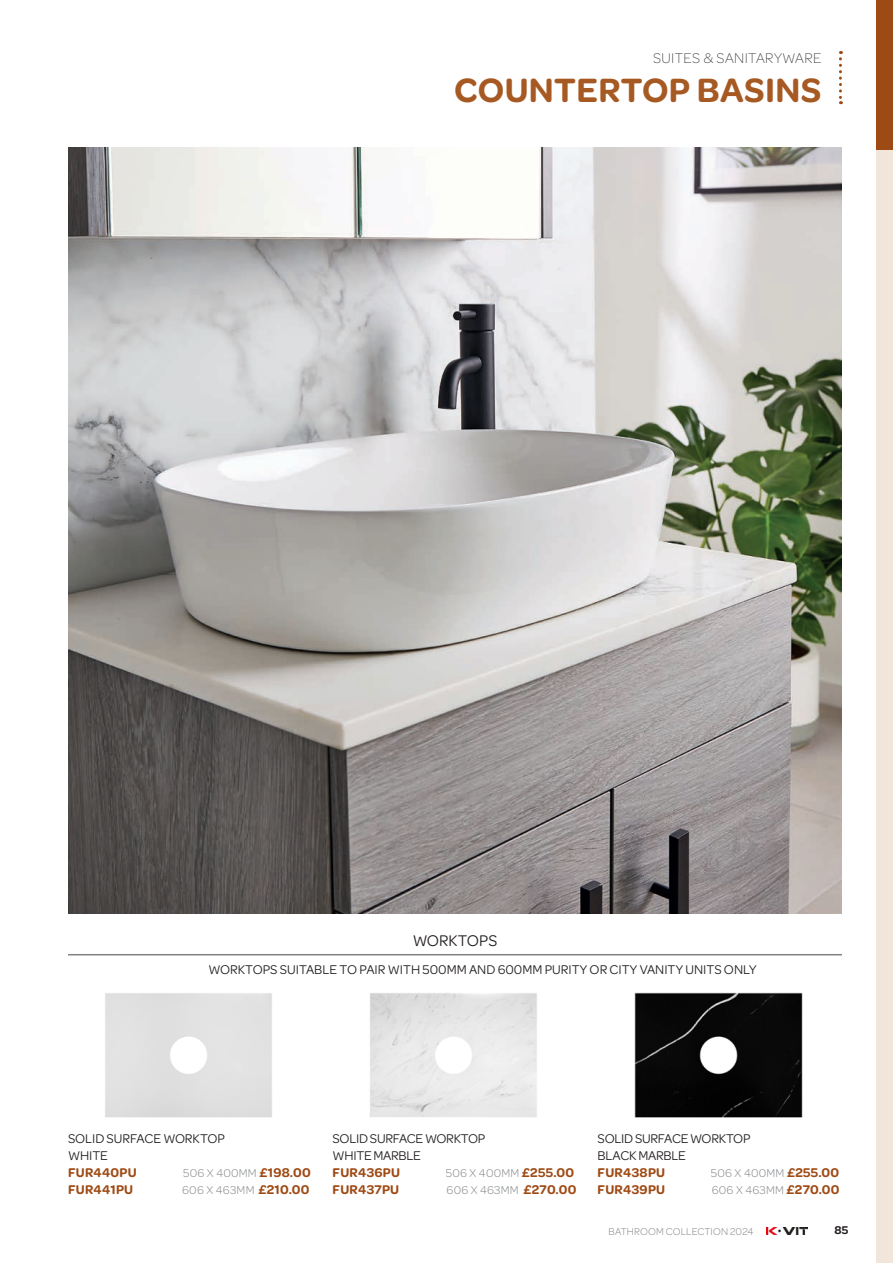
<style>
.page{position:relative;width:893px;height:1263px;background:#fff}
.page>*{position:absolute;margin:0;border:0;box-sizing:border-box;transform-origin:0 0}
.t1{font:600 36px "Omnes Pro";letter-spacing:.01em;color:#a75923}
.t2{font:16.5px "Omnes Pro";color:#231f20}
.t3{font:200 15px "Omnes Pro";letter-spacing:.025em;color:#231f20}
.t4{font:13.5px/17px "Omnes Pro";letter-spacing:-.01em;color:#231f20}
.t5{font:600 13.5px "Omnes Pro";letter-spacing:.02em;color:#9e4a14}
.t6{font:300 12px "Omnes Pro";letter-spacing:.02em;color:#808285}
.t7{font:600 12px "Omnes Pro";color:#231f20}
.t8{font:300 10.5px "Omnes Pro";letter-spacing:.015em;color:#808285}
.s1{font-weight:600;font-size:13.5px;color:#9e4a14}
</style>
<div class="page">
<div style="left:876px;top:0;width:17px;height:1263px;background:#f2e6da"></div>
<img style="left:766px;top:1227px;width:41px;height:8px">
<svg style="left:839px;top:51px;width:3px;height:53px"></svg>
<div style="left:876px;top:0;width:17px;height:150px;background:#9e4a14"></div>
<img style="left:68px;top:148px;width:774px;height:765px">
<img style="left:634px;top:992px;width:169px;height:126px">
<img style="left:370px;top:993px;width:167px;height:124px">
<img style="left:105px;top:993px;width:167px;height:125px">
<hr style="left:68px;top:954px;width:774px;height:1px;background:#808285">
<hr style="left:68px;top:955px;width:774px;height:1px;background:#808285">
<p class="t3" style="left:653px;top:48px;width:170px">SUITES &amp; SANITARYWARE</p>
<h1 class="t1" style="left:454px;top:64px;width:369px">COUNTERTOP BASINS</h1>
<p class="t2" style="left:413px;top:929px;width:86px">WORKTOPS</p>
<p class="t4" style="left:208px;top:960px;width:550px">WORKTOPS SUITABLE TO PAIR WITH 500MM AND 600MM PURITY OR CITY VANITY UNITS ONLY</p>
<p class="t4" style="left:68px;top:1129px;width:158px">SOLID SURFACE WORKTOP<br>WHITE</p>
<p class="t5" style="left:68px;top:1162px;width:70px">FUR440PU</p>
<p class="t6" style="left:183px;top:1165px;width:129px">506 X 400MM <span class="s1">£198.00</span></p>
<p class="t5" style="left:68px;top:1179px;width:67px">FUR441PU</p>
<p class="t6" style="left:182px;top:1182px;width:129px">606 X 463MM <span class="s1">£210.00</span></p>
<p class="t4" style="left:333px;top:1129px;width:154px">SOLID SURFACE WORKTOP<br>WHITE MARBLE</p>
<p class="t5" style="left:333px;top:1162px;width:69px">FUR436PU</p>
<p class="t6" style="left:446px;top:1165px;width:130px">506 X 400MM <span class="s1">£255.00</span></p>
<p class="t5" style="left:333px;top:1179px;width:68px">FUR437PU</p>
<p class="t6" style="left:447px;top:1182px;width:131px">606 X 463MM <span class="s1">£270.00</span></p>
<p class="t4" style="left:598px;top:1129px;width:154px">SOLID SURFACE WORKTOP<br>BLACK MARBLE</p>
<p class="t5" style="left:598px;top:1162px;width:69px">FUR438PU</p>
<p class="t6" style="left:711px;top:1165px;width:130px">506 X 400MM <span class="s1">£255.00</span></p>
<p class="t5" style="left:598px;top:1179px;width:69px">FUR439PU</p>
<p class="t6" style="left:712px;top:1182px;width:129px">606 X 463MM <span class="s1">£270.00</span></p>
<p class="t8" style="left:609px;top:1224px;width:146px">BATHROOM COLLECTION 2024</p>
<p class="t7" style="left:834px;top:1222px;width:16px">85</p>
</div>
